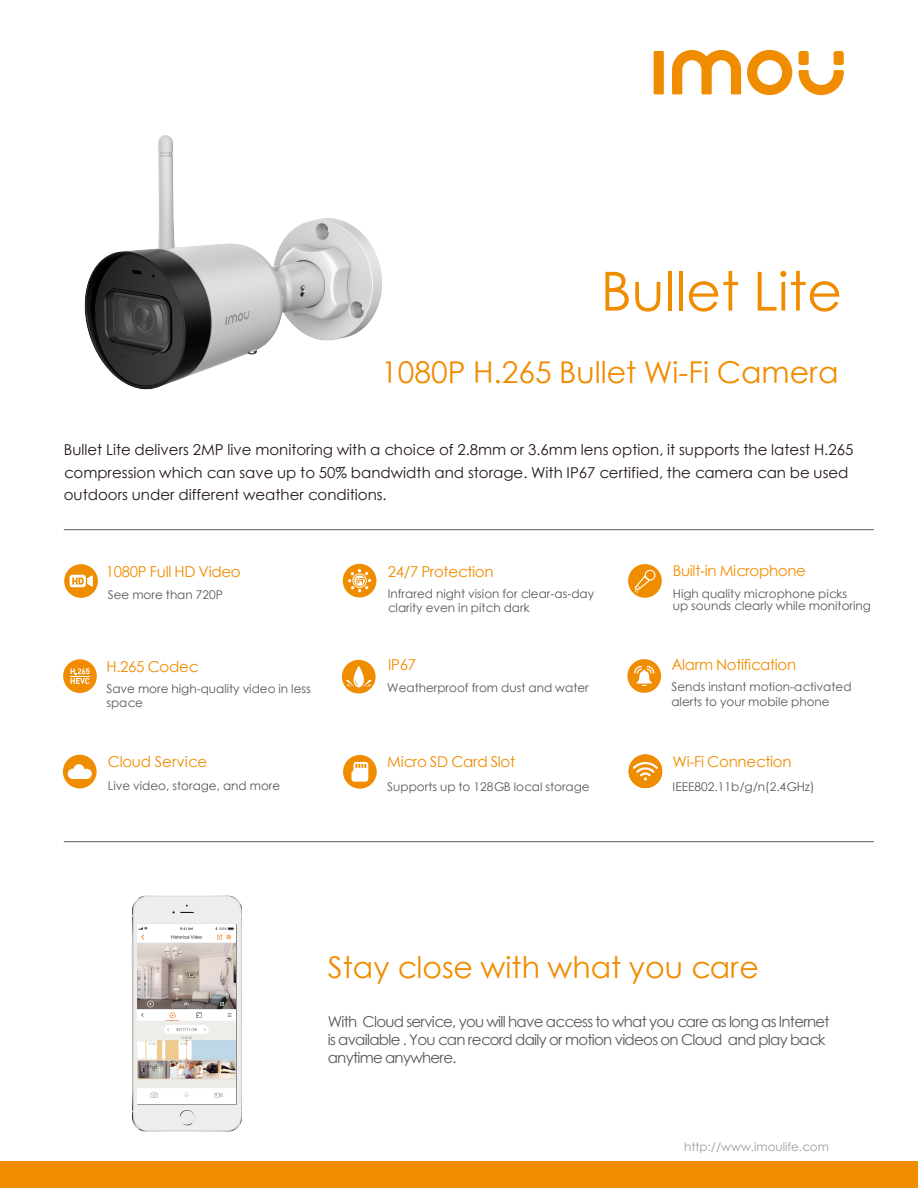
<style>
.page{position:relative;width:918px;height:1188px;background:#fff}
.page>*{position:absolute;margin:0;border:0;box-sizing:border-box;transform-origin:0 0}
.t1{font:54px "ST Xihei";color:#f08c00}
.t2{font:30px "ST Xihei";color:#f08c00}
.t3{font:15px/22.5px "ST Xihei";color:#231815}
.t4{font:15px/18px "ST Xihei";letter-spacing:-.05em;color:#595757}
.t5{font:15px "ST Xihei";letter-spacing:-.02em;color:#f08c00}
.t6{font:15px "ST Xihei";letter-spacing:-.02em;color:#f58f00}
.t7{font:15px "ST Xihei";color:#f08c00}
.t8{font:12px/14.4px "ST Xihei";color:#595757}
.t9{font:11.85px "ST Xihei";color:#999da0}
</style>
<div class="page">
<hr style="left:64px;top:841px;width:810px;height:1px;background:#595757">
<hr style="left:64px;top:529px;width:810px;height:1px;background:#595757">
<img style="left:132px;top:896px;width:110px;height:235px">
<svg style="left:137px;top:924px;width:100px;height:181px"></svg>
<img style="left:138px;top:927px;width:98px;height:172px">
<hr style="left:138px;top:924px;width:98px;height:3px;background:#fff">
<div style="left:138px;top:1099px;width:98px;height:5px;background:#fff"></div>
<div style="left:0;top:1161px;width:918px;height:27px;background:#f08c00"></div>
<div style="left:64px;top:564px;width:34px;height:34px;background:#f08c00;border-radius:50%"></div>
<svg style="left:70px;top:575px;width:23px;height:12px"></svg>
<div style="left:343px;top:564px;width:33px;height:34px;background:#f08c00;border-radius:50%"></div>
<svg style="left:348px;top:569px;width:23px;height:23px"></svg>
<div style="left:63px;top:755px;width:34px;height:33px;background:#f08c00;border-radius:50%"></div>
<svg style="left:68px;top:764px;width:24px;height:15px"></svg>
<div style="left:343px;top:755px;width:34px;height:34px;background:#f08c00;border-radius:50%"></div>
<svg style="left:351px;top:762px;width:17px;height:20px"></svg>
<svg style="left:629px;top:754px;width:33px;height:34px"></svg>
<div style="left:627px;top:659px;width:34px;height:34px;background:#f08c00;border-radius:50%"></div>
<svg style="left:634px;top:666px;width:20px;height:20px"></svg>
<div style="left:342px;top:660px;width:34px;height:34px;background:#f08c00;border-radius:50%"></div>
<svg style="left:346px;top:666px;width:26px;height:22px"></svg>
<div style="left:63px;top:659px;width:34px;height:34px;background:#f08c00;border-radius:50%"></div>
<svg style="left:71px;top:668px;width:19px;height:16px"></svg>
<div style="left:628px;top:564px;width:34px;height:34px;background:#f08c00;border-radius:50%"></div>
<svg style="left:635px;top:570px;width:21px;height:22px"></svg>
<div style="left:654px;top:51px;width:10px;height:43px;background:#f08c00"></div>
<svg style="left:747px;top:50px;width:45px;height:45px"></svg>
<div style="left:799px;top:51px;width:10px;height:14px;background:#f08c00;border-radius:3px"></div>
<div style="left:834px;top:51px;width:10px;height:14px;background:#f08c00;border-radius:3px"></div>
<svg style="left:799px;top:70px;width:45px;height:26px"></svg>
<svg style="left:672px;top:50px;width:69px;height:44px"></svg>
<img style="left:84px;top:135px;width:298px;height:255px">
<h1 class="t1" style="left:601px;top:253px;width:243px">Bullet Lite</h1>
<h2 class="t2" style="left:381px;top:351px;width:459px">1080P H.265 Bullet Wi-Fi Camera</h2>
<p class="t3" style="left:64px;top:438px;width:791px">Bullet Lite delivers 2MP live monitoring with a choice of 2.8mm or 3.6mm lens option, it supports the latest H.265 compression which can save up to 50% bandwidth and storage. With IP67 certified, the camera can be used outdoors under different weather conditions.</p>
<p class="t5" style="left:106px;top:561px;width:137px">1080P Full HD Video</p>
<p class="t8" style="left:108px;top:587px;width:117px">See more than 720P</p>
<p class="t5" style="left:388px;top:561px;width:107px">24/7 Protection</p>
<p class="t8" style="left:388px;top:586px;width:208px">Infrared night vision for clear-as-day clarity even in pitch dark</p>
<p class="t6" style="left:673px;top:560px;width:135px">Built-in Microphone</p>
<p class="t8" style="left:673px;top:587px;width:200px;line-height:12px">High quality microphone picks<br>up sounds clearly while monitoring</p>
<p class="t5" style="left:106px;top:656px;width:93px">H.265 Codec</p>
<p class="t5" style="left:388px;top:654px;width:30px">IP67</p>
<p class="t5" style="left:671px;top:654px;width:126px">Alarm Notification</p>
<p class="t8" style="left:106px;top:681px;width:206px">Save more high-quality video in less space</p>
<p class="t8" style="left:387px;top:680px;width:203px">Weatherproof from dust and water</p>
<p class="t8" style="left:671px;top:680px;width:182px">Sends instant motion-activated alerts to your mobile phone</p>
<p class="t7" style="left:108px;top:751px;width:101px">Cloud Service</p>
<p class="t5" style="left:387px;top:751px;width:129px">Micro SD Card Slot</p>
<p class="t5" style="left:673px;top:751px;width:120px">Wi-Fi Connection</p>
<p class="t8" style="left:108px;top:778px;width:174px">Live video, storage, and more</p>
<p class="t8" style="left:387px;top:779px;width:204px">Supports up to 128GB local storage</p>
<p class="t8" style="left:673px;top:779px;width:143px">IEEE802.11b/g/n(2.4GHz)</p>
<h2 class="t2" style="left:328px;top:946px;width:433px">Stay close with what you care</h2>
<p class="t4" style="left:328px;top:1013px;width:503px">With Cloud service, you will have access to what you care as long as Internet is available . You can record daily or motion videos on Cloud and play back anytime anywhere.</p>
<p class="t9" style="left:684px;top:1139px;width:146px">http://www.imoulife.com</p>
</div>
